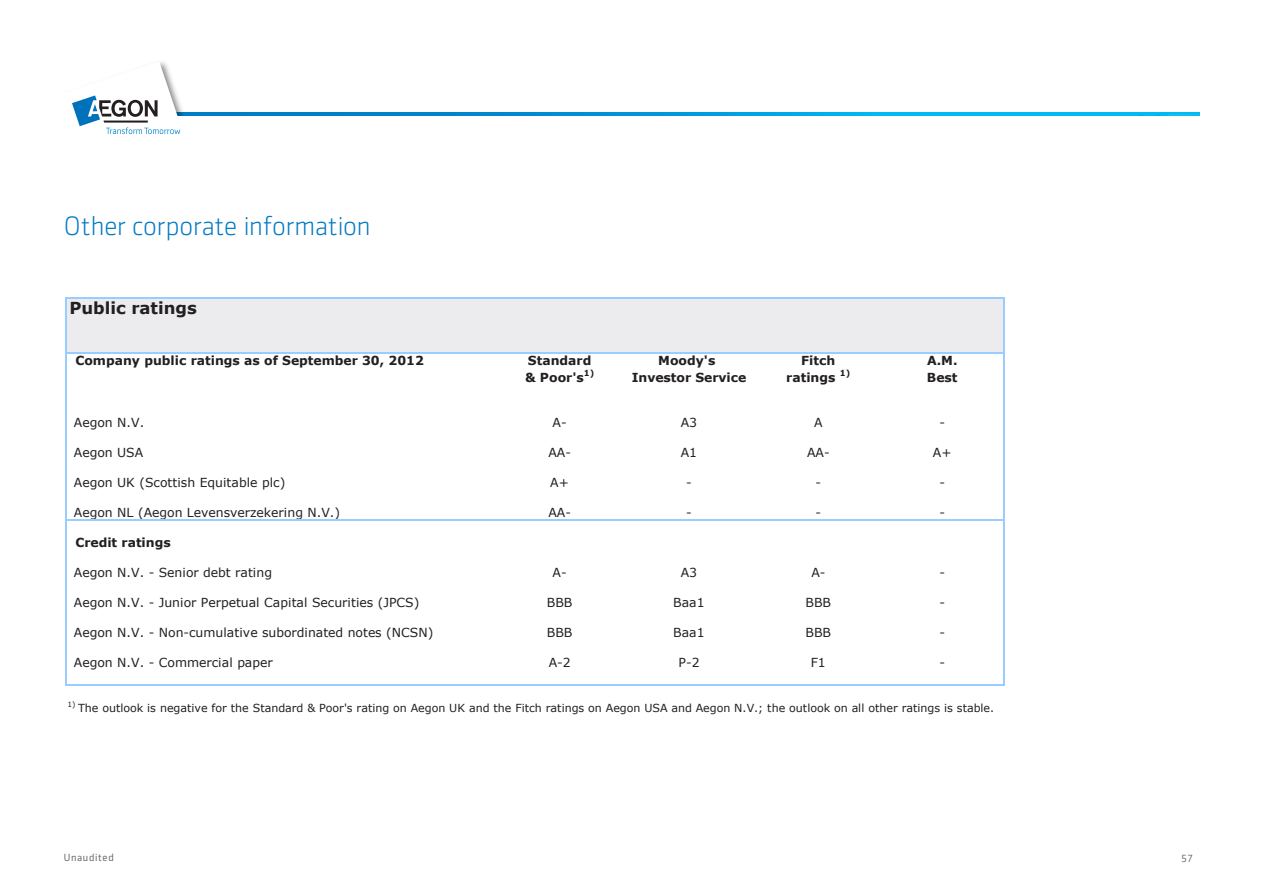
<style>
.page{position:relative;width:1263px;height:893px;background:#fff}
.page>*{position:absolute;margin:0;border:0;box-sizing:border-box;transform-origin:0 0}
.KOP_1_Blauw_regular{font:300 27px "Sentico Sans DT";letter-spacing:-.005em;color:#0079c2}
.t1{font:700 16.5px "Verdana";color:#231f20}
.t2{font:12.45px "Verdana";color:#231f20}
.t3{font:700 12.45px "Verdana";color:#231f20}
.t4{font:11.1px "Verdana";color:#231f20}
.t5{font:10.5px "Sentico Sans DT";letter-spacing:.06em;color:#6c6d70}
.t6{font:700 8.4px "Verdana";color:#231f20}
.t7{font:7.35px "Verdana";color:#231f20}
</style>
<div class="page">
<svg style="left:192px;top:112px;width:1007px;height:3px"></svg>
<svg style="left:1130px;top:114px;width:69px;height:1px"></svg>
<img style="left:180px;top:105px;width:12px;height:11px">
<svg style="left:72px;top:62px;width:108px;height:72px"></svg>
<div style="left:66px;top:298px;width:938px;height:55px;background:#ececee"></div>
<hr style="left:65px;top:297px;width:1px;height:389px;background:#9cf">
<hr style="left:1003px;top:299px;width:1px;height:387px;background:#9cf">
<hr style="left:66px;top:297px;width:938px;height:2px;background:#9cf">
<hr style="left:66px;top:352px;width:938px;height:2px;background:#9cf">
<hr style="left:66px;top:519px;width:938px;height:2px;background:#9cf">
<hr style="left:66px;top:684px;width:938px;height:2px;background:#9cf">
<p class="KOP_1_Blauw_regular" style="left:64px;top:211px;width:308px">Other corporate information</p>
<p class="t1" style="left:69px;top:298px;width:129px">Public ratings</p>
<p class="t3" style="left:75px;top:353px;width:350px">Company public ratings as of September 30, 2012</p>
<p class="t3" style="left:528px;top:353px;width:65px">Standard</p>
<p class="t3" style="left:658px;top:353px;width:59px">Moody's</p>
<p class="t3" style="left:801px;top:353px;width:36px">Fitch</p>
<p class="t3" style="left:927px;top:353px;width:32px">A.M.</p>
<p class="t3" style="left:525px;top:370px;width:60px">&amp; Poor's</p>
<p class="t6" style="left:584px;top:368px;width:12px">1)</p>
<p class="t3" style="left:632px;top:370px;width:116px">Investor Service</p>
<p class="t3" style="left:786px;top:370px;width:51px">ratings</p>
<p class="t6" style="left:840px;top:368px;width:12px">1)</p>
<p class="t3" style="left:927px;top:370px;width:32px">Best</p>
<p class="t2" style="left:74px;top:415px;width:72px">Aegon N.V.</p>
<p class="t2" style="left:553px;top:415px;width:16px">A-</p>
<p class="t2" style="left:681px;top:415px;width:18px">A3</p>
<p class="t2" style="left:814px;top:415px;width:10px">A</p>
<p class="t2" style="left:939px;top:415px;width:7px">-</p>
<p class="t2" style="left:74px;top:445px;width:71px">Aegon USA</p>
<p class="t2" style="left:548px;top:445px;width:24px">AA-</p>
<p class="t2" style="left:681px;top:445px;width:18px">A1</p>
<p class="t2" style="left:807px;top:445px;width:24px">AA-</p>
<p class="t2" style="left:933px;top:445px;width:20px">A+</p>
<p class="t2" style="left:74px;top:475px;width:213px">Aegon UK (Scottish Equitable plc)</p>
<p class="t2" style="left:550px;top:475px;width:20px">A+</p>
<p class="t2" style="left:686px;top:475px;width:7px">-</p>
<p class="t2" style="left:816px;top:475px;width:7px">-</p>
<p class="t2" style="left:939px;top:475px;width:7px">-</p>
<p class="t2" style="left:74px;top:505px;width:268px">Aegon NL (Aegon Levensverzekering N.V.)</p>
<p class="t2" style="left:548px;top:505px;width:24px">AA-</p>
<p class="t2" style="left:686px;top:505px;width:7px">-</p>
<p class="t2" style="left:815px;top:505px;width:7px">-</p>
<p class="t2" style="left:939px;top:505px;width:7px">-</p>
<p class="t3" style="left:75px;top:535px;width:97px">Credit ratings</p>
<p class="t2" style="left:74px;top:565px;width:200px">Aegon N.V. - Senior debt rating</p>
<p class="t2" style="left:553px;top:565px;width:16px">A-</p>
<p class="t2" style="left:681px;top:565px;width:18px">A3</p>
<p class="t2" style="left:811px;top:565px;width:16px">A-</p>
<p class="t2" style="left:939px;top:565px;width:7px">-</p>
<p class="t2" style="left:74px;top:595px;width:347px">Aegon N.V. - Junior Perpetual Capital Securities (JPCS)</p>
<p class="t2" style="left:547px;top:595px;width:27px">BBB</p>
<p class="t2" style="left:673px;top:595px;width:33px">Baa1</p>
<p class="t2" style="left:805px;top:595px;width:27px">BBB</p>
<p class="t2" style="left:939px;top:595px;width:7px">-</p>
<p class="t2" style="left:74px;top:625px;width:361px">Aegon N.V. - Non-cumulative subordinated notes (NCSN)</p>
<p class="t2" style="left:547px;top:625px;width:27px">BBB</p>
<p class="t2" style="left:673px;top:625px;width:33px">Baa1</p>
<p class="t2" style="left:805px;top:625px;width:27px">BBB</p>
<p class="t2" style="left:939px;top:625px;width:7px">-</p>
<p class="t2" style="left:74px;top:655px;width:200px">Aegon N.V. - Commercial paper</p>
<p class="t2" style="left:549px;top:655px;width:24px">A-2</p>
<p class="t2" style="left:678px;top:655px;width:23px">P-2</p>
<p class="t2" style="left:811px;top:655px;width:17px">F1</p>
<p class="t2" style="left:939px;top:655px;width:7px">-</p>
<p class="t7" style="left:67px;top:700px;width:9px">1)</p>
<p class="t4" style="left:78px;top:701px;width:918px">The outlook is negative for the Standard &amp; Poor's rating on Aegon UK and the Fitch ratings on Aegon USA and Aegon N.V.; the outlook on all other ratings is stable.</p>
<p class="t5" style="left:64px;top:852px;width:52px">Unaudited</p>
<p class="t5" style="left:1181px;top:853px;width:14px">57</p>
</div>
